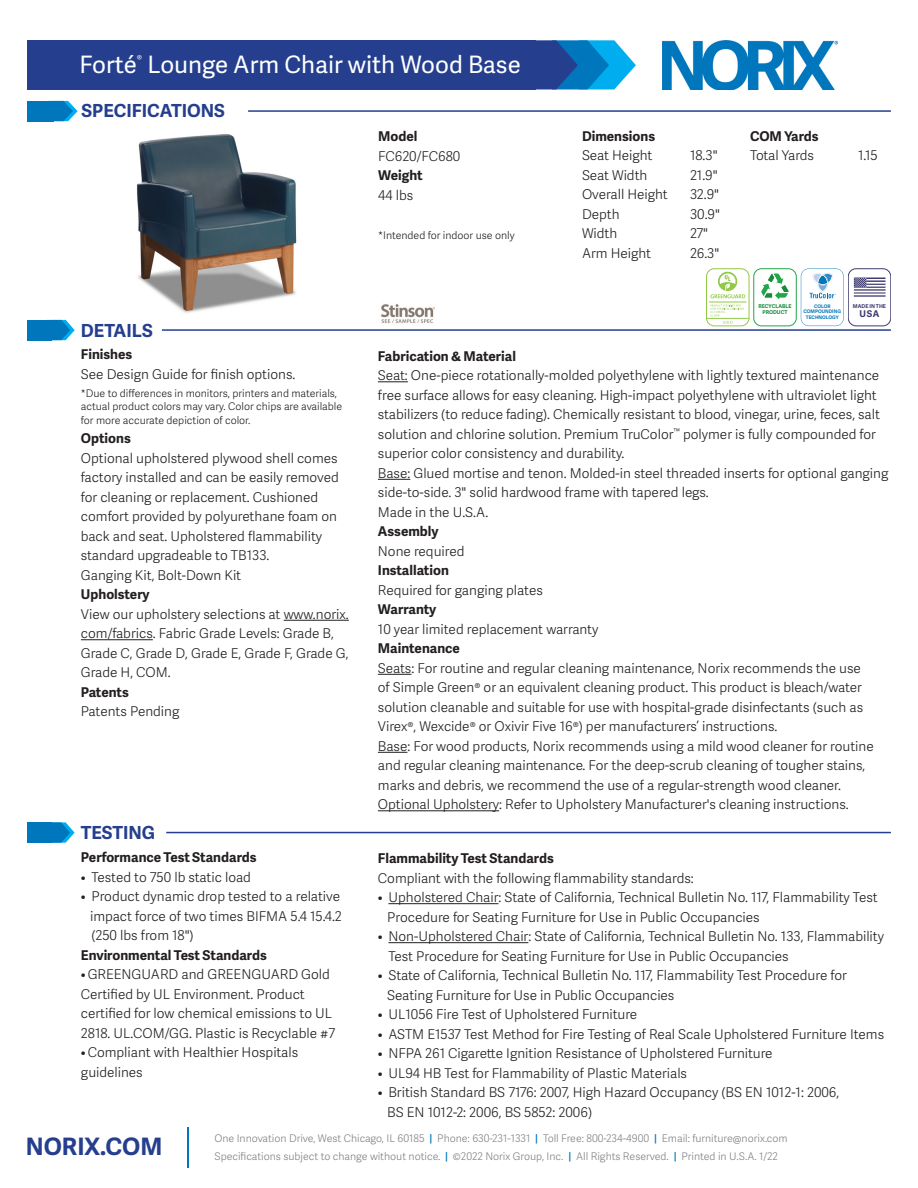
<style>
.page{position:relative;width:918px;height:1188px;background:#fff}
.page>*{position:absolute;margin:0;border:0;box-sizing:border-box;transform-origin:0 0}
.t1{font:24px "Adelle Sans";color:#fff}
.t2{font:700 24px "Adelle Sans";color:#253f8e}
.t3{font:700 18px "Adelle Sans";color:#253f8e}
.t4{font:300 13.5px/19.5px "Adelle Sans";color:#231f20}
.t5{font:700 13.5px "Adelle Sans";color:#231f20}
.t6{font:300 10.5px "Adelle Sans";color:#808285}
.t7{font:300 10.5px/13.5px "Adelle Sans";color:#231f20}
.t8{font:700 9.3px "Adelle Sans";color:#3d3b6e}
.t9{font:700 5.25px/6.3px "Adelle Sans";color:#1a8b3d;text-align:center}
.t10{font:700 5.25px "Adelle Sans";color:#3d3b6e}
.t11{font:700 4.8px/5.8px "Adelle Sans";color:#0077bd;text-align:center}
.s1{font-weight:600;color:#0077bd}
</style>
<div class="page">
<hr style="left:187px;top:1127px;width:2px;height:41px;background:#0077bd">
<img style="left:137px;top:134px;width:160px;height:179px">
<img style="left:663px;top:40px;width:174px;height:50px">
<svg style="left:535px;top:40px;width:101px;height:49px;background:#2883c2"></svg>
<div style="left:27px;top:40px;width:508px;height:49px;background:#253f8e"></div>
<hr style="left:378px;top:381px;width:30px;height:1px;background:#231f20">
<hr style="left:378px;top:479px;width:32px;height:1px;background:#231f20">
<hr style="left:378px;top:674px;width:33px;height:1px;background:#231f20">
<svg style="left:378px;top:752px;width:29px;height:1px"></svg>
<hr style="left:378px;top:810px;width:121px;height:1px;background:#231f20">
<svg style="left:52px;top:320px;width:23px;height:20px"></svg>
<div style="left:27px;top:320px;width:25px;height:20px;background:#0077bd"></div>
<hr style="left:162px;top:329px;width:729px;height:2px;background:#253f8e">
<hr style="left:284px;top:620px;width:65px;height:1px;background:#231f20">
<hr style="left:81px;top:639px;width:72px;height:1px;background:#231f20">
<svg style="left:52px;top:822px;width:23px;height:21px"></svg>
<div style="left:27px;top:822px;width:25px;height:21px;background:#0077bd"></div>
<hr style="left:166px;top:832px;width:725px;height:1px;background:#253f8e">
<hr style="left:388px;top:903px;width:110px;height:1px;background:#231f20">
<hr style="left:388px;top:942px;width:140px;height:1px;background:#231f20">
<svg style="left:53px;top:101px;width:25px;height:20px"></svg>
<div style="left:27px;top:101px;width:26px;height:20px;background:#0077bd"></div>
<hr style="left:248px;top:110px;width:643px;height:2px;background:#253f8e">
<img style="left:381px;top:304px;width:54px;height:19px">
<div style="left:848px;top:268px;width:43px;height:58px;border:1px solid #3d3b6e;border-radius:8px"></div>
<svg style="left:854px;top:278px;width:32px;height:19px"></svg>
<div style="left:754px;top:268px;width:42px;height:58px;border:1px solid #23a649;border-radius:8px"></div>
<svg style="left:760px;top:273px;width:29px;height:27px"></svg>
<svg style="left:707px;top:269px;width:42px;height:57px"></svg>
<div style="left:706px;top:268px;width:43px;height:58px;border:1px solid #92c947;border-radius:8px"></div>
<hr style="left:707px;top:318px;width:42px;height:1px;background:#92c947">
<hr style="left:709px;top:302px;width:37px;height:1px;background:#92c947">
<svg style="left:710px;top:272px;width:35px;height:26px"></svg>
<svg style="left:710px;top:305px;width:34px;height:19px"></svg>
<svg style="left:801px;top:269px;width:43px;height:57px"></svg>
<p class="t1" style="left:79px;top:48px;width:443px">Forté<sup>®</sup> Lounge Arm Chair with Wood Base</p>
<p class="t3" style="left:82px;top:98px;width:145px">SPECIFICATIONS</p>
<p class="t3" style="left:81px;top:317px;width:73px">DETAILS</p>
<p class="t5" style="left:81px;top:345px;width:53px">Finishes</p>
<p class="t4" style="left:81px;top:364px;width:216px">See Design Guide for finish options.</p>
<p class="t7" style="left:81px;top:386px;width:263px">*Due to differences in monitors, printers and materials, actual product colors may vary. Color chips are available for more accurate depiction of color.</p>
<p class="t5" style="left:81px;top:429px;width:51px">Options</p>
<p class="t4" style="left:81px;top:448px;width:259px">Optional upholstered plywood shell comes factory installed and can be easily removed for cleaning or replacement. Cushioned comfort provided by polyurethane foam on back and seat. Upholstered flammability standard upgradeable to TB133.</p>
<p class="t4" style="left:81px;top:565px;width:162px">Ganging Kit, Bolt-Down Kit</p>
<p class="t5" style="left:81px;top:585px;width:70px">Upholstery</p>
<p class="t4" style="left:81px;top:604px;width:269px">View our upholstery selections at www.norix. com/fabrics. Fabric Grade Levels: Grade B, Grade C, Grade D, Grade E, Grade F, Grade G, Grade H, COM.</p>
<p class="t5" style="left:81px;top:682px;width:49px">Patents</p>
<p class="t4" style="left:81px;top:701px;width:100px">Patents Pending</p>
<p class="t3" style="left:81px;top:820px;width:76px">TESTING</p>
<p class="t5" style="left:81px;top:848px;width:177px">Performance Test Standards</p>
<p class="t4" style="left:81px;top:867px;width:171px">• Tested to 750 lb static load</p>
<p class="t4" style="left:90px;top:887px;width:253px;text-indent:-9px">• Product dynamic drop tested to a relative impact force of two times BIFMA 5.4 15.4.2 (250 lbs from 18")</p>
<p class="t5" style="left:81px;top:945px;width:187px">Environmental Test Standards</p>
<p class="t4" style="left:81px;top:965px;width:256px">•GREENGUARD and GREENGUARD Gold Certified by UL Environment. Product certified for low chemical emissions to UL 2818. UL.COM/GG. Plastic is Recyclable #7</p>
<p class="t4" style="left:81px;top:1043px;width:219px">•Compliant with Healthier Hospitals guidelines</p>
<p class="t5" style="left:378px;top:127px;width:41px">Model</p>
<p class="t4" style="left:378px;top:146px;width:84px">FC620/FC680</p>
<p class="t5" style="left:378px;top:166px;width:46px">Weight</p>
<p class="t4" style="left:378px;top:185px;width:37px">44 lbs</p>
<p class="t7" style="left:378px;top:228px;width:138px">*Intended for indoor use only</p>
<p class="t5" style="left:582px;top:126px;width:75px">Dimensions</p>
<p class="t4" style="left:582px;top:145px;width:72px">Seat Height</p>
<p class="t4" style="left:690px;top:145px;width:29px">18.3"</p>
<p class="t4" style="left:582px;top:165px;width:67px">Seat Width</p>
<p class="t4" style="left:690px;top:165px;width:29px">21.9"</p>
<p class="t4" style="left:582px;top:184px;width:87px">Overall Height</p>
<p class="t4" style="left:690px;top:184px;width:31px">32.9"</p>
<p class="t4" style="left:582px;top:204px;width:39px">Depth</p>
<p class="t4" style="left:690px;top:204px;width:32px">30.9"</p>
<p class="t4" style="left:582px;top:223px;width:37px">Width</p>
<p class="t4" style="left:690px;top:223px;width:20px">27"</p>
<p class="t4" style="left:582px;top:243px;width:71px">Arm Height</p>
<p class="t4" style="left:690px;top:243px;width:31px">26.3"</p>
<p class="t5" style="left:750px;top:126px;width:70px">COM Yards</p>
<p class="t4" style="left:750px;top:145px;width:66px">Total Yards</p>
<p class="t4" style="left:858px;top:145px;width:21px">1.15</p>
<p class="t9" style="left:758px;top:303px;width:35px">RECYCLABLE<br>PRODUCT</p>
<p class="t11" style="left:804px;top:303px;width:39px">COLOR<br>COMPOUNDING<br>TECHNOLOGY</p>
<p class="t10" style="left:853px;top:302px;width:35px">MADE IN THE</p>
<p class="t8" style="left:860px;top:307px;width:21px">USA</p>
<p class="t5" style="left:378px;top:346px;width:140px">Fabrication &amp; Material</p>
<p class="t4" style="left:378px;top:365px;width:504px">Seat: One-piece rotationally-molded polyethylene with lightly textured maintenance free surface allows for easy cleaning. High-impact polyethylene with ultraviolet light stabilizers (to reduce fading). Chemically resistant to blood, vinegar, urine, feces, salt solution and chlorine solution. Premium TruColor<sup>™</sup> polymer is fully compounded for superior color consistency and durability.</p>
<p class="t4" style="left:378px;top:463px;width:512px">Base: Glued mortise and tenon. Molded-in steel threaded inserts for optional ganging side-to-side. 3" solid hardwood frame with tapered legs.</p>
<p class="t4" style="left:378px;top:502px;width:112px">Made in the U.S.A.</p>
<p class="t5" style="left:378px;top:522px;width:62px">Assembly</p>
<p class="t4" style="left:378px;top:541px;width:88px">None required</p>
<p class="t5" style="left:378px;top:561px;width:72px">Installation</p>
<p class="t4" style="left:378px;top:580px;width:166px">Required for ganging plates</p>
<p class="t5" style="left:378px;top:600px;width:60px">Warranty</p>
<p class="t4" style="left:378px;top:619px;width:222px">10 year limited replacement warranty</p>
<p class="t5" style="left:378px;top:639px;width:84px">Maintenance</p>
<p class="t4" style="left:378px;top:658px;width:485px">Seats: For routine and regular cleaning maintenance, Norix recommends the use</p>
<p class="t4" style="left:378px;top:677px;width:486px">of Simple Green® or an equivalent cleaning product. This product is bleach/water</p>
<p class="t4" style="left:378px;top:697px;width:487px">solution cleanable and suitable for use with hospital-grade disinfectants (such as</p>
<p class="t4" style="left:378px;top:716px;width:401px">Virex®, Wexcide® or Oxivir Five 16®) per manufacturers’ instructions.</p>
<p class="t4" style="left:378px;top:736px;width:497px">Base: For wood products, Norix recommends using a mild wood cleaner for routine and regular cleaning maintenance. For the deep-scrub cleaning of tougher stains, marks and debris, we recommend the use of a regular-strength wood cleaner.<br>Optional Upholstery: Refer to Upholstery Manufacturer's cleaning instructions.</p>
<p class="t5" style="left:378px;top:849px;width:177px">Flammability Test Standards</p>
<p class="t4" style="left:378px;top:868px;width:317px">Compliant with the following flammability standards:</p>
<p class="t4" style="left:387px;top:887px;width:492px;text-indent:-9px">• Upholstered Chair: State of California, Technical Bulletin No. 117, Flammability Test<br>Procedure for Seating Furniture for Use in Public Occupancies</p>
<p class="t4" style="left:388px;top:926px;width:497px;text-indent:-11px">• Non-Upholstered Chair: State of California, Technical Bulletin No. 133, Flammability<br>Test Procedure for Seating Furniture for Use in Public Occupancies</p>
<p class="t4" style="left:387px;top:965px;width:461px;text-indent:-9px">• State of California, Technical Bulletin No. 117, Flammability Test Procedure for<br>Seating Furniture for Use in Public Occupancies</p>
<p class="t4" style="left:378px;top:1004px;width:261px">• UL1056 Fire Test of Upholstered Furniture</p>
<p class="t4" style="left:378px;top:1024px;width:508px">• ASTM E1537 Test Method for Fire Testing of Real Scale Upholstered Furniture Items</p>
<p class="t4" style="left:378px;top:1043px;width:396px">• NFPA 261 Cigarette Ignition Resistance of Upholstered Furniture</p>
<p class="t4" style="left:378px;top:1063px;width:311px">• UL94 HB Test for Flammability of Plastic Materials</p>
<p class="t4" style="left:378px;top:1082px;width:463px">• British Standard BS 7176: 2007, High Hazard Occupancy (BS EN 1012-1: 2006,</p>
<p class="t4" style="left:387px;top:1102px;width:206px">BS EN 1012-2: 2006, BS 5852: 2006)</p>
<h1 class="t2" style="left:26px;top:1129px;width:138px">NORIX.COM</h1>
<p class="t6" style="left:214px;top:1131px;width:575px">One Innovation Drive, West Chicago, IL 60185 <span class="s1">|</span> Phone: 630-231-1331 <span class="s1">|</span> Toll Free: 800-234-4900 <span class="s1">|</span> Email: furniture@norix.com</p>
<p class="t6" style="left:214px;top:1149px;width:565px">Specifications subject to change without notice. <span class="s1">|</span> ©2022 Norix Group, Inc. <span class="s1">|</span> All Rights Reserved. <span class="s1">|</span> Printed in U.S.A. 1/22</p>
</div>
